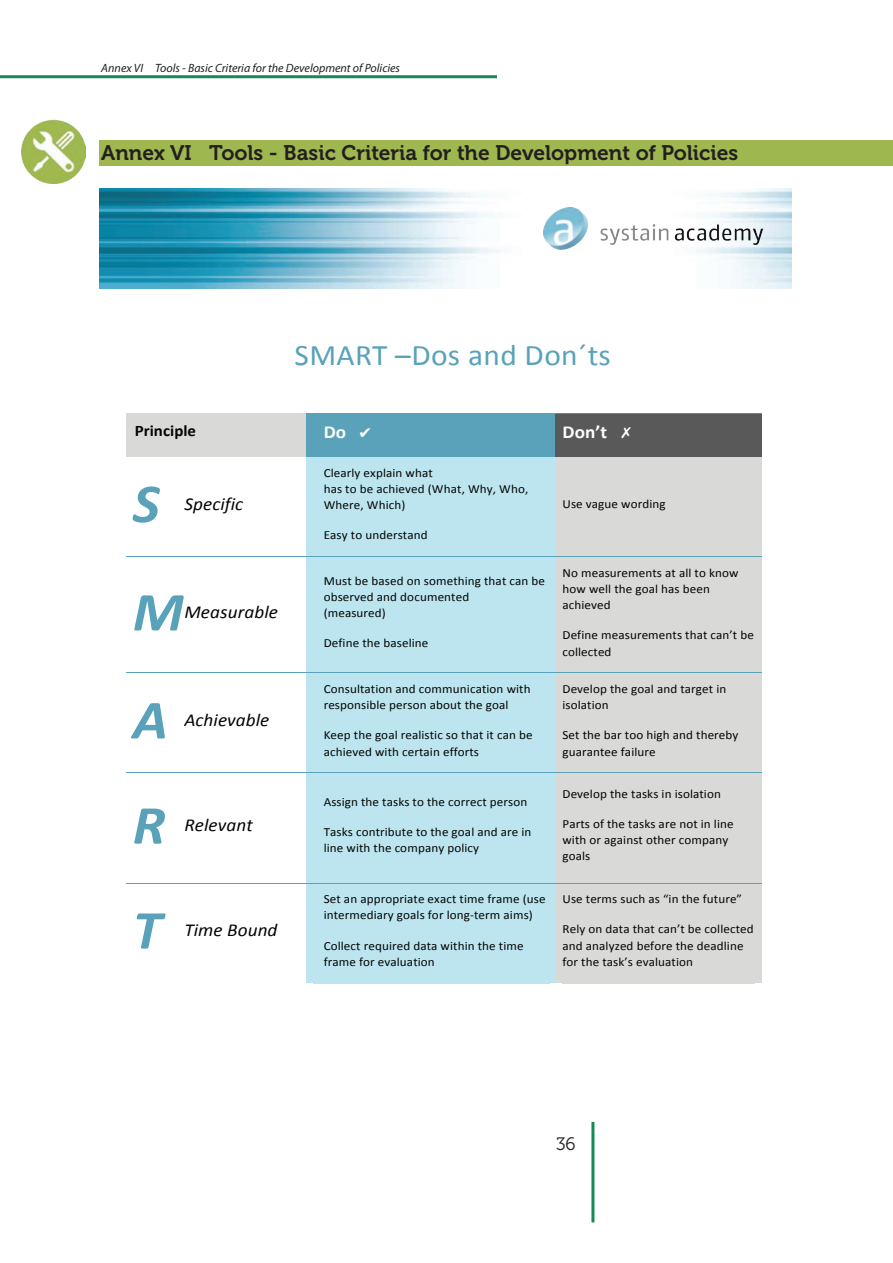
<style>
.page{position:relative;width:893px;height:1263px;background:#fff}
.page>*{position:absolute;margin:0;border:0;box-sizing:border-box;transform-origin:0 0}
.t1{font:italic 700 55.35px "Calibri";color:#59a2b9;scale:1.05 1}
.t2{font:29.85px "Calibri";letter-spacing:.01em;color:#59a2b9;scale:1.05 1}
.t3{font:21px "Museo 700";color:#231f20}
.t4{font:italic 18.3px "Calibri";letter-spacing:.005em;color:#040503;scale:1.05 1}
.t5{font:700 18.3px "Calibri";color:#fff;scale:1.05 1}
.t6{font:18px "Museo 300";color:#231f20}
.t7{font:700 16.05px "Calibri";color:#040503;scale:1.05 1}
.t8{font:12.45px/16.2px "Calibri";letter-spacing:.01em;color:#040503;scale:1.05 1}
.t9{font:italic 12px "Myriad Pro";color:#231f20}
.s1{font-family:"Menlo"}
</style>
<div class="page">
<hr style="left:591px;top:1122px;width:3px;height:100px;background:#168957">
<hr style="left:0;top:75px;width:497px;height:3px;background:#168957">
<div style="left:99px;top:140px;width:794px;height:26px;background:#9eb74f"></div>
<img style="left:100px;top:188px;width:692px;height:101px">
<img style="left:544px;top:207px;width:220px;height:42px">
<div style="left:126px;top:414px;width:181px;height:43px;background:#d9d9d8"></div>
<div style="left:307px;top:414px;width:249px;height:43px;background:#59a2b9"></div>
<div style="left:556px;top:414px;width:206px;height:43px;background:#595959"></div>
<hr style="left:127px;top:413px;width:180px;height:1px;background:#d9d9d8">
<hr style="left:307px;top:413px;width:249px;height:1px;background:#59a2b9">
<hr style="left:556px;top:413px;width:206px;height:1px;background:#7f807f">
<div style="left:307px;top:457px;width:249px;height:99px;background:#bce5f0"></div>
<div style="left:556px;top:457px;width:206px;height:99px;background:#d9d9d8"></div>
<div style="left:307px;top:557px;width:249px;height:116px;background:#bce5f0"></div>
<div style="left:556px;top:557px;width:206px;height:116px;background:#d9d9d8"></div>
<hr style="left:126px;top:556px;width:58px;height:1px;background:#59a2b9">
<hr style="left:185px;top:556px;width:122px;height:1px;background:#59a2b9">
<hr style="left:307px;top:556px;width:249px;height:1px;background:#59a2b9">
<hr style="left:556px;top:556px;width:206px;height:1px;background:#59a2b9">
<div style="left:307px;top:673px;width:249px;height:100px;background:#bce5f0"></div>
<div style="left:556px;top:673px;width:206px;height:100px;background:#d9d9d8"></div>
<hr style="left:126px;top:673px;width:58px;height:1px;background:#59a2b9">
<hr style="left:185px;top:673px;width:122px;height:1px;background:#59a2b9">
<hr style="left:307px;top:673px;width:249px;height:1px;background:#59a2b9">
<hr style="left:556px;top:673px;width:206px;height:1px;background:#59a2b9">
<div style="left:307px;top:773px;width:249px;height:110px;background:#bce5f0"></div>
<div style="left:556px;top:773px;width:206px;height:110px;background:#d9d9d8"></div>
<hr style="left:126px;top:773px;width:58px;height:1px;background:#59a2b9">
<hr style="left:185px;top:773px;width:122px;height:1px;background:#59a2b9">
<hr style="left:307px;top:773px;width:249px;height:1px;background:#59a2b9">
<hr style="left:556px;top:773px;width:206px;height:1px;background:#59a2b9">
<div style="left:307px;top:883px;width:249px;height:100px;background:#bce5f0"></div>
<div style="left:556px;top:883px;width:206px;height:100px;background:#d9d9d8"></div>
<hr style="left:126px;top:883px;width:58px;height:1px;background:#59a2b9">
<hr style="left:185px;top:883px;width:122px;height:1px;background:#59a2b9">
<hr style="left:307px;top:883px;width:249px;height:1px;background:#59a2b9">
<hr style="left:556px;top:883px;width:206px;height:1px;background:#59a2b9">
<img style="left:21px;top:120px;width:64px;height:63px">
<p class="t9" style="left:101px;top:60px;width:300px">Annex VI Tools - Basic Criteria for the Development of Policies</p>
<h3 class="t3" style="left:101px;top:141px;width:638px">Annex VI Tools - Basic Criteria for the Development of Policies</h3>
<h2 class="t2" style="left:295px;top:336px;width:303px">SMART –Dos and Don´ts</h2>
<p class="t7" style="left:135px;top:420px;width:60px">Principle</p>
<h3 class="t5" style="left:324px;top:420px;width:47px">Do <span class="s1">✔</span></h3>
<h3 class="t5" style="left:562px;top:420px;width:68px">Don’t <span class="s1">✗</span></h3>
<h1 class="t1" style="left:133px;top:469px;width:27px">S</h1>
<h3 class="t4" style="left:184px;top:491px;width:58px">Specific</h3>
<h1 class="t1" style="left:133px;top:577px;width:50px">M</h1>
<h3 class="t4" style="left:184px;top:599px;width:91px">Measurable</h3>
<h1 class="t1" style="left:133px;top:685px;width:35px">A</h1>
<h3 class="t4" style="left:184px;top:707px;width:83px">Achievable</h3>
<h1 class="t1" style="left:133px;top:790px;width:33px">R</h1>
<h3 class="t4" style="left:184px;top:812px;width:67px">Relevant</h3>
<h1 class="t1" style="left:133px;top:895px;width:29px">T</h1>
<h3 class="t4" style="left:184px;top:917px;width:90px">Time Bound</h3>
<p class="t8" style="left:324px;top:464px;width:196px">Clearly explain what<br>has to be achieved (What, Why, Who,<br>Where, Which)</p>
<p class="t8" style="left:324px;top:527px;width:100px">Easy to understand</p>
<p class="t8" style="left:324px;top:573px;width:212px">Must be based on something that can be observed and documented<br>(measured)</p>
<p class="t8" style="left:324px;top:635px;width:101px">Define the baseline</p>
<p class="t8" style="left:324px;top:681px;width:199px">Consultation and communication with responsible person about the goal</p>
<p class="t8" style="left:324px;top:727px;width:201px">Keep the goal realistic so that it can be achieved with certain efforts</p>
<p class="t8" style="left:324px;top:794px;width:195px">Assign the tasks to the correct person</p>
<p class="t8" style="left:324px;top:824px;width:199px">Tasks contribute to the goal and are in line with the company policy</p>
<p class="t8" style="left:324px;top:891px;width:213px">Set an appropriate exact time frame (use intermediary goals for long--‐term aims)</p>
<p class="t8" style="left:324px;top:937px;width:192px">Collect required data within the time frame for evaluation</p>
<p class="t8" style="left:562px;top:496px;width:100px">Use vague wording</p>
<p class="t8" style="left:562px;top:564px;width:169px">No measurements at all to know how well the goal has been achieved</p>
<p class="t8" style="left:562px;top:627px;width:184px">Define measurements that can’t be collected</p>
<p class="t8" style="left:562px;top:681px;width:158px">Develop the goal and target in isolation</p>
<p class="t8" style="left:562px;top:727px;width:169px">Set the bar too high and thereby guarantee failure</p>
<p class="t8" style="left:562px;top:786px;width:152px">Develop the tasks in isolation</p>
<p class="t8" style="left:562px;top:816px;width:165px">Parts of the tasks are not in line with or against other company goals</p>
<p class="t8" style="left:562px;top:891px;width:173px">Use terms such as “in the future”</p>
<p class="t8" style="left:562px;top:921px;width:184px">Rely on data that can’t be collected and analyzed before the deadline for the task’s evaluation</p>
<h3 class="t6" style="left:556px;top:1134px;width:21px">36</h3>
</div>
